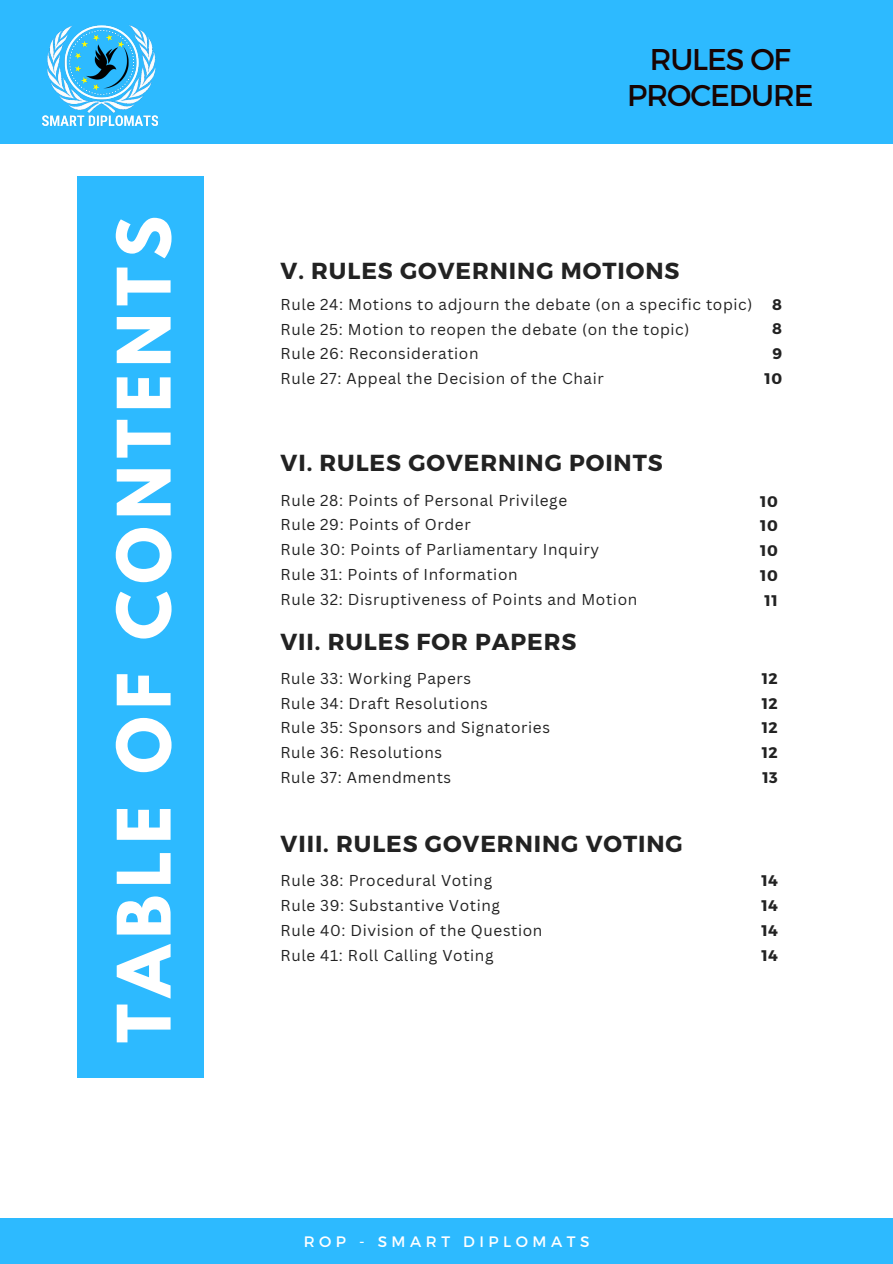
<style>
.page{position:relative;width:893px;height:1264px;background:#fff}
.page>*{position:absolute;margin:0;border:0;box-sizing:border-box;transform-origin:0 0}
.t1{font:700 65.25px "League Spartan";letter-spacing:.11em;color:#fff}
.t2{font:30px/36px "Montserrat";letter-spacing:-.035em;color:#180402;text-align:center}
.t3{font:700 23.1px "Montserrat";letter-spacing:.04em;color:#222}
.t4{font:15.3px "Canva Sans";letter-spacing:.04em;color:#222}
.t5{font:700 15.3px "Montserrat";letter-spacing:.04em;color:#222}
.t6{font:15.15px "Montserrat";letter-spacing:.3em;color:#fff}
</style>
<div class="page">
<div style="left:78px;top:176px;width:126px;height:901px;background:#2dbaff"></div>
<div style="left:0;top:1218px;width:892px;height:45px;background:#2dbaff"></div>
<div style="left:0;top:0;width:892px;height:143px;background:#2dbaff"></div>
<img style="left:42px;top:25px;width:117px;height:102px">
<p class="t1" style="left:112px;top:1042px;width:828px;rotate:-90deg">TABLE OF CONTENTS</p>
<p class="t2" style="left:627px;top:40px;width:188px">RULES OF<br>PROCEDURE</p>
<p class="t3" style="left:280px;top:256px;width:400px">V. RULES GOVERNING MOTIONS</p>
<p class="t4" style="left:280px;top:293px;width:473px">Rule 24: Motions to adjourn the debate (on a specific topic)</p>
<p class="t4" style="left:280px;top:318px;width:410px">Rule 25: Motion to reopen the debate (on the topic)</p>
<p class="t4" style="left:280px;top:343px;width:199px">Rule 26: Reconsideration</p>
<p class="t4" style="left:280px;top:368px;width:325px">Rule 27: Appeal the Decision of the Chair</p>
<p class="t5" style="left:772px;top:294px;width:11px">8</p>
<p class="t5" style="left:772px;top:319px;width:11px">8</p>
<p class="t5" style="left:772px;top:343px;width:11px">9</p>
<p class="t5" style="left:764px;top:368px;width:19px">10</p>
<p class="t3" style="left:280px;top:448px;width:383px">VI. RULES GOVERNING POINTS</p>
<p class="t4" style="left:280px;top:489px;width:288px">Rule 28: Points of Personal Privilege</p>
<p class="t4" style="left:280px;top:514px;width:192px">Rule 29: Points of Order</p>
<p class="t4" style="left:280px;top:538px;width:320px">Rule 30: Points of Parliamentary Inquiry</p>
<p class="t4" style="left:280px;top:563px;width:238px">Rule 31: Points of Information</p>
<p class="t4" style="left:280px;top:588px;width:358px">Rule 32: Disruptiveness of Points and Motion</p>
<p class="t3" style="left:280px;top:626px;width:297px">VII. RULES FOR PAPERS</p>
<p class="t4" style="left:280px;top:667px;width:192px">Rule 33: Working Papers</p>
<p class="t4" style="left:280px;top:692px;width:209px">Rule 34: Draft Resolutions</p>
<p class="t4" style="left:280px;top:717px;width:271px">Rule 35: Sponsors and Signatories</p>
<p class="t4" style="left:280px;top:741px;width:163px">Rule 36: Resolutions</p>
<p class="t4" style="left:280px;top:766px;width:172px">Rule 37: Amendments</p>
<p class="t3" style="left:280px;top:829px;width:403px">VIII. RULES GOVERNING VOTING</p>
<p class="t4" style="left:280px;top:870px;width:213px">Rule 38: Procedural Voting</p>
<p class="t4" style="left:280px;top:894px;width:221px">Rule 39: Substantive Voting</p>
<p class="t4" style="left:280px;top:919px;width:263px">Rule 40: Division of the Question</p>
<p class="t4" style="left:280px;top:944px;width:214px">Rule 41: Roll Calling Voting</p>
<p class="t5" style="left:760px;top:491px;width:19px">10</p>
<p class="t5" style="left:760px;top:516px;width:19px">10</p>
<p class="t5" style="left:760px;top:540px;width:19px">10</p>
<p class="t5" style="left:760px;top:565px;width:19px">10</p>
<p class="t5" style="left:764px;top:590px;width:15px">11</p>
<p class="t5" style="left:761px;top:668px;width:18px">12</p>
<p class="t5" style="left:761px;top:693px;width:18px">12</p>
<p class="t5" style="left:761px;top:718px;width:18px">12</p>
<p class="t5" style="left:761px;top:742px;width:18px">12</p>
<p class="t5" style="left:762px;top:767px;width:17px">13</p>
<p class="t5" style="left:761px;top:871px;width:18px">14</p>
<p class="t5" style="left:761px;top:895px;width:18px">14</p>
<p class="t5" style="left:761px;top:920px;width:18px">14</p>
<p class="t5" style="left:761px;top:945px;width:18px">14</p>
<p class="t6" style="left:303px;top:1232px;width:287px">ROP - SMART DIPLOMATS</p>
</div>
